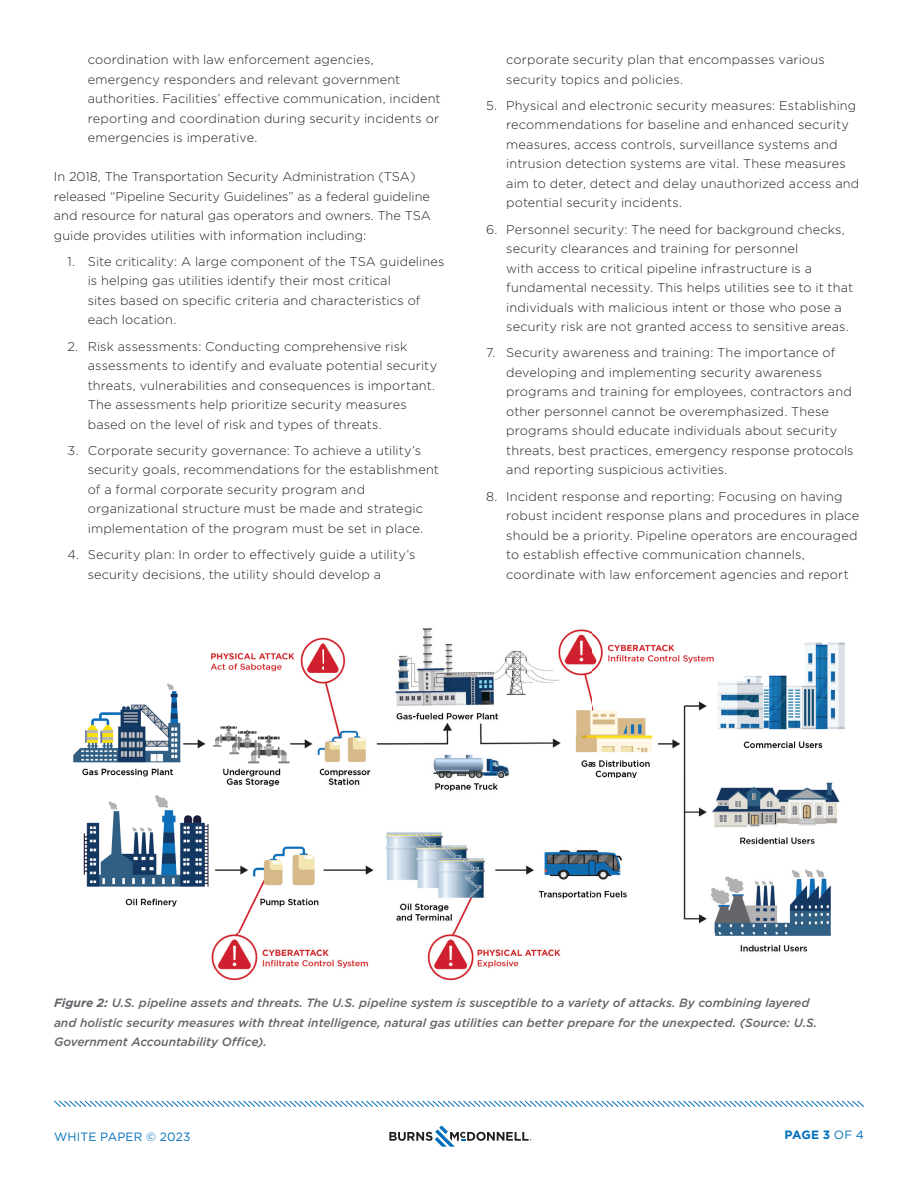
<style>
.page{position:relative;width:918px;height:1188px;background:#fff}
.page>*{position:absolute;margin:0;border:0;box-sizing:border-box;transform-origin:0 0}
.t1{font:300 12.75px/19.5px "Gotham";letter-spacing:.01em;color:#231f20}
.t2{font:italic 500 12px/19.5px "Gotham";color:#64656a}
.t3{font:12px "Gotham";letter-spacing:.015em;color:#006fba}
.t4{font:700 12px "Gotham";color:#006fba}
.s1{font-weight:700}
.s2{font-weight:400}
</style>
<div class="page">
<svg style="left:54px;top:1100px;width:810px;height:7px"></svg>
<svg style="left:389px;top:1125px;width:142px;height:22px"></svg>
<img style="left:73px;top:628px;width:772px;height:353px">
<p class="t1" style="left:88px;top:49px;width:354px">coordination with law enforcement agencies, emergency responders and relevant government authorities. Facilities’ effective communication, incident reporting and coordination during security incidents or emergencies is imperative.</p>
<p class="t1" style="left:54px;top:166px;width:378px">In 2018, The Transportation Security Administration (TSA) released “Pipeline Security Guidelines” as a federal guideline and resource for natural gas operators and owners. The TSA guide provides utilities with information including:</p>
<p class="t1" style="left:88px;top:251px;width:358px;text-indent:-20px">1. Site criticality: A large component of the TSA guidelines is helping gas utilities identify their most critical<br>sites based on specific criteria and characteristics of each location.</p>
<p class="t1" style="left:88px;top:336px;width:351px;text-indent:-20px">2. Risk assessments: Conducting comprehensive risk assessments to identify and evaluate potential security threats, vulnerabilities and consequences is important.<br>The assessments help prioritize security measures based on the level of risk and types of threats.</p>
<p class="t1" style="left:88px;top:440px;width:353px;text-indent:-20px">3. Corporate security governance: To achieve a utility’s security goals, recommendations for the establishment of a formal corporate security program and organizational structure must be made and strategic implementation of the program must be set in place.</p>
<p class="t1" style="left:88px;top:544px;width:329px;text-indent:-20px">4. Security plan: In order to effectively guide a utility’s security decisions, the utility should develop a</p>
<p class="t1" style="left:506px;top:50px;width:320px">corporate security plan that encompasses various security topics and policies.</p>
<p class="t1" style="left:506px;top:95px;width:355px;text-indent:-20px">5. Physical and electronic security measures: Establishing recommendations for baseline and enhanced security measures, access controls, surveillance systems and intrusion detection systems are vital. These measures aim to deter, detect and delay unauthorized access and potential security incidents.</p>
<p class="t1" style="left:506px;top:219px;width:348px;text-indent:-20px">6. Personnel security: The need for background checks, security clearances and training for personnel<br>with access to critical pipeline infrastructure is a fundamental necessity. This helps utilities see to it that individuals with malicious intent or those who pose a security risk are not granted access to sensitive areas.</p>
<p class="t1" style="left:506px;top:343px;width:349px;text-indent:-20px">7. Security awareness and training: The importance of developing and implementing security awareness programs and training for employees, contractors and other personnel cannot be overemphasized. These programs should educate individuals about security threats, best practices, emergency response protocols and reporting suspicious activities.</p>
<p class="t1" style="left:506px;top:486px;width:355px;text-indent:-20px">8. Incident response and reporting: Focusing on having robust incident response plans and procedures in place should be a priority. Pipeline operators are encouraged to establish effective communication channels, coordinate with law enforcement agencies and report</p>
<p class="t2" style="left:54px;top:993px;width:765px"><span class="s1">Figure 2:</span> U.S. pipeline assets and threats. The U.S. pipeline system is susceptible to a variety of attacks. By combining layered and holistic security measures with threat intelligence, natural gas utilities can better prepare for the unexpected. (Source: U.S.<br>Government Accountability Office).</p>
<p class="t3" style="left:54px;top:1129px;width:138px">WHITE PAPER © 2023</p>
<p class="t4" style="left:785px;top:1127px;width:81px">PAGE 3 <span class="s2">OF 4</span></p>
</div>
